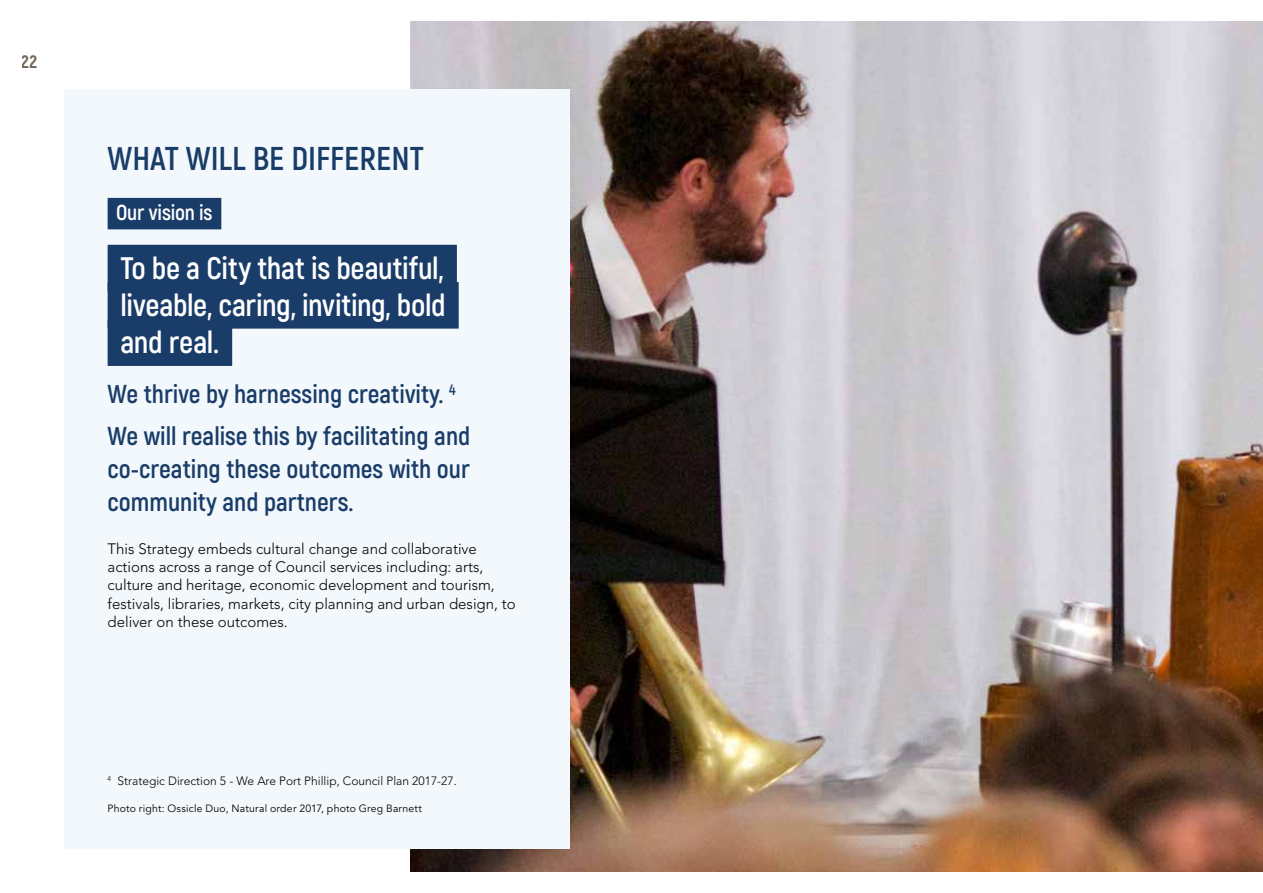
<style>
.page{position:relative;width:1263px;height:893px;background:#fff}
.page>*{position:absolute;margin:0;border:0;box-sizing:border-box;transform-origin:0 0}
.t1{font:700 33px "Akrobat";color:#193c68}
.t2{font:700 31.05px/37.3px "Akrobat";letter-spacing:-.01em;color:#fff;text-align:justify}
.t3{font:700 25.95px/41.5px "Akrobat";color:#193c68}
.t4{font:700 21.6px "Akrobat";letter-spacing:-.01em;color:#fff}
.t5{font:800 18px "Akrobat";color:#706759}
.t6{font:300 15px/18px "Avenir LT Std";color:#000}
.t7{font:300 12px "Avenir LT Std";color:#000}
.t8{font:10.5px "Avenir LT Std";letter-spacing:.02em;color:#000}
</style>
<div class="page">
<img style="left:410px;top:21px;width:853px;height:850px">
<div style="left:64px;top:89px;width:506px;height:760px;background:#f3f8fd"></div>
<div style="left:108px;top:198px;width:113px;height:31px;background:#193c68"></div>
<div style="left:108px;top:245px;width:349px;height:46px;background:#193c68"></div>
<div style="left:108px;top:282px;width:351px;height:47px;background:#193c68"></div>
<div style="left:108px;top:319px;width:124px;height:47px;background:#193c68"></div>
<p class="t5" style="left:22px;top:50px;width:17px">22</p>
<h1 class="t1" style="left:108px;top:138px;width:318px">WHAT WILL BE DIFFERENT</h1>
<h3 class="t4" style="left:116px;top:199px;width:98px">Our vision is</h3>
<h2 class="t2" style="left:120px;top:249px;width:327px">To be a City that is beautiful, liveable, caring, inviting, bold and real.</h2>
<h3 class="t3" style="left:108px;top:373px;width:364px">We thrive by harnessing creativity. <sup>4<br></sup>We will realise this by facilitating and</h3>
<h3 class="t3" style="left:108px;top:452px;width:364px;line-height:33px">co-creating these outcomes with our community and partners.</h3>
<p class="t6" style="left:108px;top:540px;width:410px">This Strategy embeds cultural change and collaborative actions across a range of Council services including: arts, culture and heritage, economic development and tourism, festivals, libraries, markets, city planning and urban design, to deliver on these outcomes.</p>
<p class="t7" style="left:108px;top:774px;width:351px"><sup>4</sup> Strategic Direction 5 - We Are Port Phillip, Council Plan 2017-27.</p>
<p class="t8" style="left:108px;top:802px;width:316px">Photo right: Ossicle Duo, Natural order 2017, photo Greg Barnett</p>
</div>
